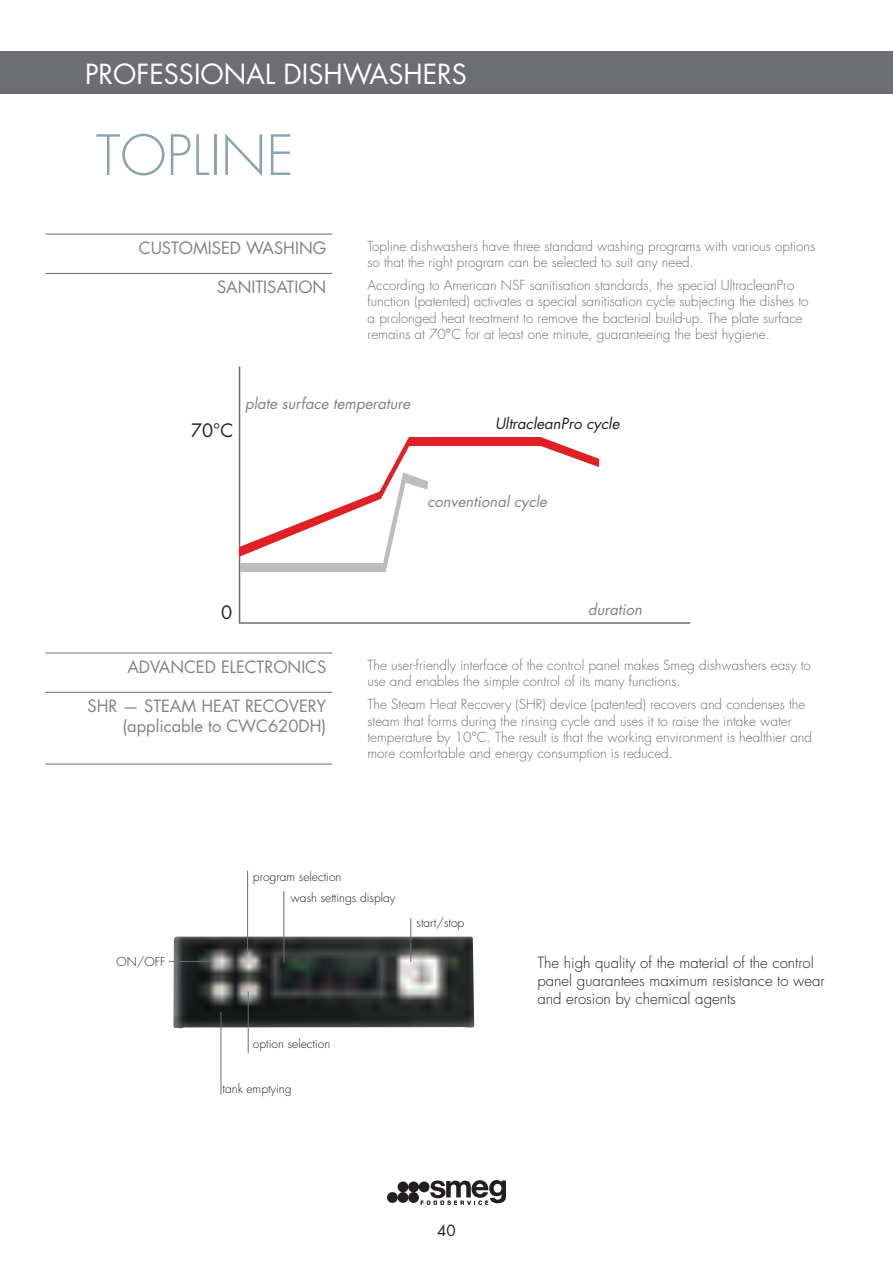
<style>
.page{position:relative;width:893px;height:1263px;background:#fff}
.page>*{position:absolute;margin:0;border:0;box-sizing:border-box;transform-origin:0 0}
.t1{font:300 54px "Futura Std";color:#89a3b1}
.t2{font:27px "Futura Std";color:#fff}
.t3{font:18px "Futura Std";color:#231f20}
.t4{font:16.5px/19.8px "Futura Std";color:#808285;text-align:right}
.t5{font:300 15px/18px "Futura Std";color:#231f20}
.t6{font:italic 15px "Futura Std";color:#808285}
.t7{font:italic 15px "Futura Std";color:#231f20}
.t8{font:15px "Futura Std";color:#231f20}
.t9{font:300 13.5px/16.2px "Futura Std";color:#6d6e71}
.t10{font:300 12px/21px "Futura Std";color:#231f20}
.s1{font-weight:400}
</style>
<div class="page">
<div style="left:0;top:51px;width:893px;height:43px;background:#6d6e71"></div>
<svg style="left:421px;top:1180px;width:85px;height:25px"></svg>
<div style="left:408px;top:1192px;width:11px;height:11px;background:#231f20;border-radius:50%"></div>
<div style="left:398px;top:1192px;width:10px;height:11px;background:#231f20;border-radius:50%"></div>
<div style="left:387px;top:1192px;width:11px;height:11px;background:#231f20;border-radius:50%"></div>
<div style="left:408px;top:1181px;width:11px;height:11px;background:#231f20;border-radius:50%"></div>
<div style="left:398px;top:1181px;width:10px;height:11px;background:#231f20;border-radius:50%"></div>
<div style="left:419px;top:1181px;width:10px;height:11px;background:#231f20;border-radius:50%"></div>
<hr style="left:45px;top:234px;width:287px;height:1px;background:#6d6e71">
<hr style="left:45px;top:273px;width:287px;height:1px;background:#6d6e71">
<hr style="left:45px;top:653px;width:287px;height:1px;background:#6d6e71">
<hr style="left:45px;top:692px;width:287px;height:1px;background:#6d6e71">
<hr style="left:45px;top:764px;width:287px;height:1px;background:#6d6e71">
<img style="left:173px;top:937px;width:301px;height:91px">
<hr style="left:247px;top:871px;width:1px;height:82px;background:#6d6e71">
<hr style="left:284px;top:891px;width:1px;height:72px;background:#6d6e71">
<hr style="left:410px;top:918px;width:1px;height:44px;background:#6d6e71">
<hr style="left:248px;top:991px;width:1px;height:62px;background:#6d6e71">
<hr style="left:221px;top:1012px;width:1px;height:83px;background:#6d6e71">
<hr style="left:169px;top:961px;width:44px;height:1px;background:#6d6e71">
<hr style="left:239px;top:366px;width:1px;height:257px;background:#6d6e71">
<hr style="left:239px;top:622px;width:451px;height:2px;background:#6d6e71">
<div style="left:409px;top:437px;width:132px;height:8px;background:#e12026"></div>
<svg style="left:537px;top:437px;width:62px;height:30px"></svg>
<svg style="left:239px;top:432px;width:189px;height:144px"></svg>
<h2 class="t2" style="left:85px;top:59px;width:383px">PROFESSIONAL DISHWASHERS</h2>
<h1 class="t1" style="left:96px;top:130px;width:199px">TOPLINE</h1>
<p class="t4" style="left:139px;top:239px;width:189px">CUSTOMISED WASHING</p>
<p class="t9" style="left:367px;top:239px;width:449px">Topline dishwashers have three standard washing programs with various options so that the right program can be selected to suit any need.</p>
<p class="t4" style="left:217px;top:278px;width:111px">SANITISATION</p>
<p class="t9" style="left:368px;top:278px;width:442px">According to American NSF sanitisation standards, the special UltracleanPro function (patented) activates a special sanitisation cycle subjecting the dishes to a prolonged heat treatment to remove the bacterial build-up. The plate surface remains at 70<span class="s1">°</span>C for at least one minute, guaranteeing the best hygiene.</p>
<h3 class="t3" style="left:191px;top:422px;width:44px">70°C</h3>
<p class="t6" style="left:245px;top:397px;width:167px">plate surface temperature</p>
<p class="t7" style="left:495px;top:416px;width:126px">UltracleanPro cycle</p>
<p class="t6" style="left:427px;top:494px;width:121px">conventional cycle</p>
<h3 class="t3" style="left:221px;top:604px;width:13px">0</h3>
<p class="t6" style="left:588px;top:603px;width:55px">duration</p>
<p class="t4" style="left:127px;top:658px;width:200px">ADVANCED ELECTRONICS</p>
<p class="t9" style="left:367px;top:658px;width:445px">The user-friendly interface of the control panel makes Smeg dishwashers easy to use and enables the simple control of its many functions.</p>
<p class="t4" style="left:88px;top:697px;width:240px">SHR — STEAM HEAT RECOVERY (applicable to CWC620DH)</p>
<p class="t9" style="left:367px;top:697px;width:446px">The Steam Heat Recovery (SHR) device (patented) recovers and condenses the steam that forms during the rinsing cycle and uses it to raise the intake water temperature by 10°C. The result is that the working environment is healthier and more comfortable and energy consumption is reduced.</p>
<p class="t10" style="left:117px;top:952px;width:50px">ON/OFF</p>
<p class="t10" style="left:291px;top:867px;width:106px;text-indent:-38px">program selection<br>wash settings display</p>
<p class="t10" style="left:417px;top:913px;width:49px">start/stop</p>
<p class="t10" style="left:253px;top:1034px;width:79px">option selection</p>
<p class="t10" style="left:223px;top:1079px;width:71px">tank emptying</p>
<p class="t8" style="left:437px;top:1223px;width:20px">40</p>
<p class="t5" style="left:537px;top:954px;width:289px">The high quality of the material of the control panel guarantees maximum resistance to wear and erosion by chemical agents</p>
</div>
